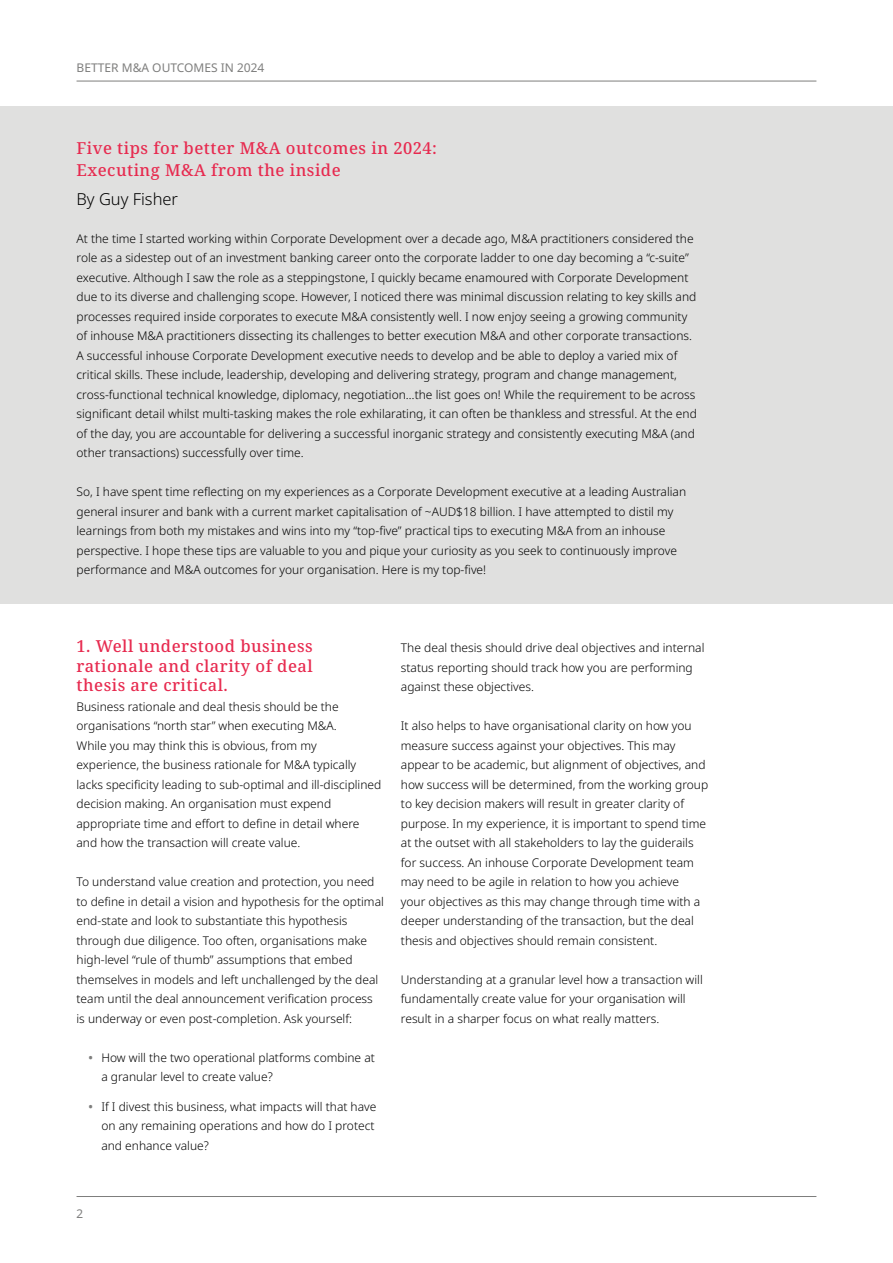
<style>
.page{position:relative;width:893px;height:1263px;background:#fff}
.page>*{position:absolute;margin:0;border:0;box-sizing:border-box;transform-origin:0 0}
.t1{font:500 16.5px/19.5px "Noto Serif";letter-spacing:.03em;color:#e72a4f}
.t2{font:300 16.5px "Noto Sans";color:#000}
.t3{font:300 12px/19.5px "Noto Sans";color:#000}
.t4{font:12px "Noto Sans";color:#7e7e7d}
.s1{font-weight:600;color:#7e7e7d}
</style>
<div class="page">
<hr style="left:77px;top:1196px;width:739px;height:1px;background:#7e7e7d">
<hr style="left:77px;top:81px;width:739px;height:1px;background:#7e7e7d">
<div style="left:0;top:106px;width:893px;height:498px;background:#e0e0df"></div>
<p class="t4" style="left:77px;top:60px;width:189px">BETTER M&amp;A OUTCOMES IN 2024</p>
<h1 class="t1" style="left:77px;top:137px;width:362px;line-height:22.5px">Five tips for better M&amp;A outcomes in 2024:<br>Executing M&amp;A from the inside</h1>
<h1 class="t2" style="left:77px;top:188px;width:103px">By Guy Fisher</h1>
<p class="t3" style="left:77px;top:229px;width:622px">At the time I started working within Corporate Development over a decade ago, M&amp;A practitioners considered the role as a sidestep out of an investment banking career onto the corporate ladder to one day becoming a “c-suite” executive. Although I saw the role as a steppingstone, I quickly became enamoured with Corporate Development due to its diverse and challenging scope. However, I noticed there was minimal discussion relating to key skills and processes required inside corporates to execute M&amp;A consistently well. I now enjoy seeing a growing community of inhouse M&amp;A practitioners dissecting its challenges to better execution M&amp;A and other corporate transactions.<br>A successful inhouse Corporate Development executive needs to develop and be able to deploy a varied mix of critical skills. These include, leadership, developing and delivering strategy, program and change management, cross-functional technical knowledge, diplomacy, negotiation…the list goes on! While the requirement to be across significant detail whilst multi-tasking makes the role exhilarating, it can often be thankless and stressful. At the end of the day, you are accountable for delivering a successful inorganic strategy and consistently executing M&amp;A (and other transactions) successfully over time.</p>
<p class="t3" style="left:77px;top:482px;width:611px">So, I have spent time reflecting on my experiences as a Corporate Development executive at a leading Australian general insurer and bank with a current market capitalisation of ~AUD$18 billion. I have attempted to distil my learnings from both my mistakes and wins into my “top-five” practical tips to executing M&amp;A from an inhouse perspective. I hope these tips are valuable to you and pique your curiosity as you seek to continuously improve performance and M&amp;A outcomes for your organisation. Here is my top-five!</p>
<h1 class="t1" style="left:77px;top:637px;width:238px;text-align:justify">1. Well understood business rationale and clarity of deal thesis are critical.</h1>
<p class="t3" style="left:77px;top:697px;width:306px">Business rationale and deal thesis should be the organisations “north star” when executing M&amp;A.<br>While you may think this is obvious, from my experience, the business rationale for M&amp;A typically lacks specificity leading to sub-optimal and ill-disciplined decision making. An organisation must expend appropriate time and effort to define in detail where and how the transaction will create value.</p>
<p class="t3" style="left:77px;top:872px;width:309px">To understand value creation and protection, you need to define in detail a vision and hypothesis for the optimal end-state and look to substantiate this hypothesis through due diligence. Too often, organisations make high-level “rule of thumb” assumptions that embed themselves in models and left unchallenged by the deal team until the deal announcement verification process is underway or even post-completion. Ask yourself:</p>
<p class="t3" style="left:101px;top:1048px;width:275px;text-indent:-13px"><span class="s1">•</span> How will the two operational platforms combine at a granular level to create value?</p>
<p class="t3" style="left:101px;top:1097px;width:277px;text-indent:-13px"><span class="s1">•</span> If I divest this business, what impacts will that have on any remaining operations and how do I protect and enhance value?</p>
<p class="t3" style="left:401px;top:638px;width:305px">The deal thesis should drive deal objectives and internal status reporting should track how you are performing against these objectives.</p>
<p class="t3" style="left:401px;top:716px;width:309px">It also helps to have organisational clarity on how you measure success against your objectives. This may appear to be academic, but alignment of objectives, and how success will be determined, from the working group to key decision makers will result in greater clarity of purpose. In my experience, it is important to spend time at the outset with all stakeholders to lay the guiderails for success. An inhouse Corporate Development team may need to be agile in relation to how you achieve<br>your objectives as this may change through time with a deeper understanding of the transaction, but the deal thesis and objectives should remain consistent.</p>
<p class="t3" style="left:401px;top:970px;width:303px">Understanding at a granular level how a transaction will fundamentally create value for your organisation will result in a sharper focus on what really matters.</p>
<p class="t4" style="left:77px;top:1205px;width:8px">2</p>
</div>
